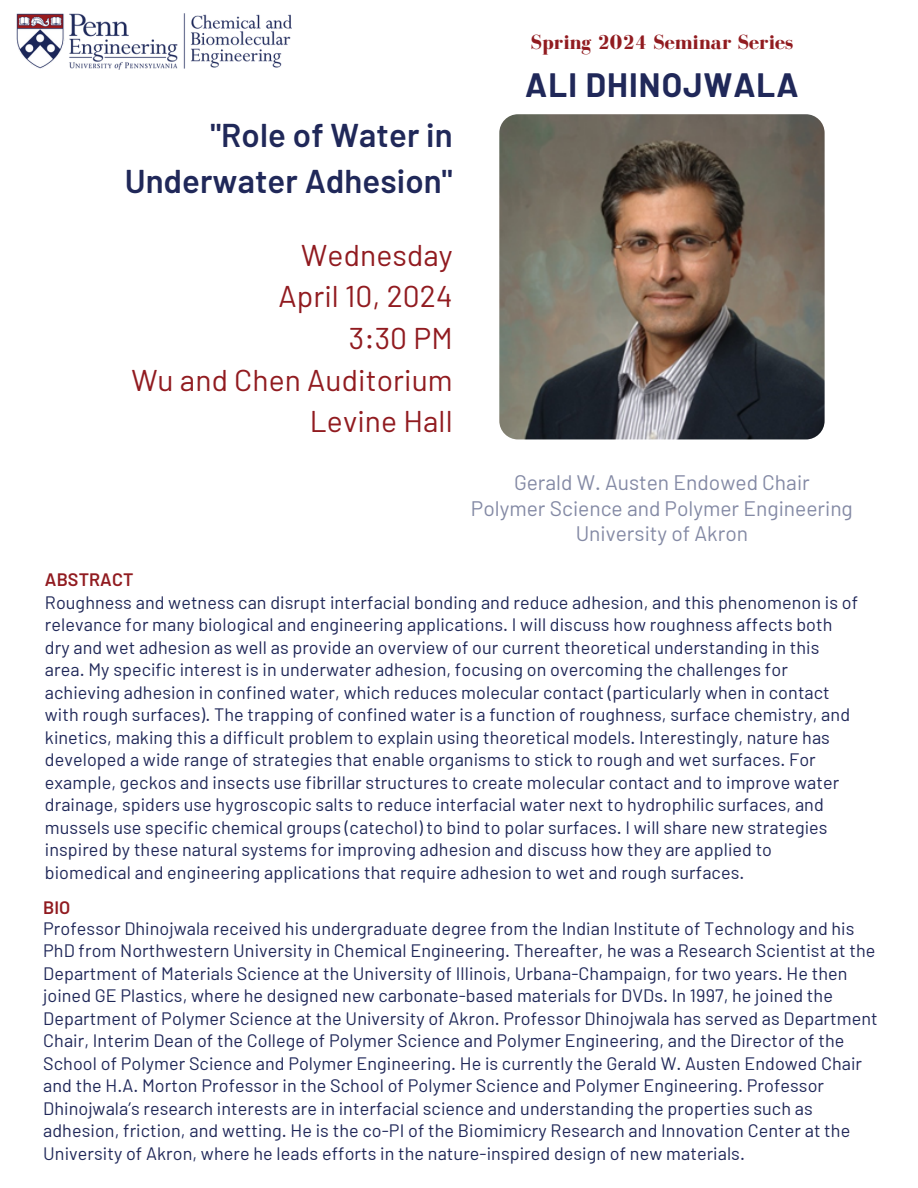
<style>
.page{position:relative;width:918px;height:1188px;background:#fff}
.page>*{position:absolute;margin:0;border:0;box-sizing:border-box;transform-origin:0 0}
.t1{font:600 33px/46.2px "Barlow";letter-spacing:.005em;color:#202859;text-align:right}
.t2{font:700 33px "Barlow";letter-spacing:.035em;color:#202859}
.t3{font:30px "Barlow";letter-spacing:.005em;color:#911b20}
.t4{font:21px "Barlow";color:#848aa5}
.t5{font:700 21px "Bodoni FLF";color:#911b20}
.t6{font:18px/22.5px "Barlow";letter-spacing:.005em;color:#202859}
.t7{font:600 18px "Barlow";letter-spacing:.005em;color:#911b20}
</style>
<div class="page">
<img style="left:16px;top:14px;width:276px;height:56px">
<img style="left:499px;top:114px;width:326px;height:325px;border-radius:19px">
<p class="t1" style="left:125px;top:111px;width:329px">"Role of Water in<br>Underwater Adhesion"</p>
<p class="t3" style="left:301px;top:236px;width:153px">Wednesday</p>
<p class="t3" style="left:279px;top:277px;width:176px">April 10, 2024</p>
<p class="t3" style="left:349px;top:319px;width:105px">3:30 PM</p>
<p class="t3" style="left:131px;top:361px;width:323px">Wu and Chen Auditorium</p>
<p class="t3" style="left:310px;top:402px;width:144px">Levine Hall</p>
<p class="t5" style="left:530px;top:30px;width:264px">Spring 2024 Seminar Series</p>
<p class="t2" style="left:525px;top:64px;width:275px">ALI DHINOJWALA</p>
<p class="t4" style="left:514px;top:469px;width:297px">Gerald W. Austen Endowed Chair</p>
<p class="t4" style="left:471px;top:495px;width:383px">Polymer Science and Polymer Engineering</p>
<p class="t4" style="left:576px;top:520px;width:174px">University of Akron</p>
<p class="t7" style="left:45px;top:568px;width:90px">ABSTRACT</p>
<p class="t6" style="left:45px;top:590px;width:815px">Roughness and wetness can disrupt interfacial bonding and reduce adhesion, and this phenomenon is of relevance for many biological and engineering applications. I will discuss how roughness affects both dry and wet adhesion as well as provide an overview of our current theoretical understanding in this area. My specific interest is in underwater adhesion, focusing on overcoming the challenges for achieving adhesion in confined water, which reduces molecular contact (particularly when in contact with rough surfaces). The trapping of confined water is a function of roughness, surface chemistry, and kinetics, making this a difficult problem to explain using theoretical models. Interestingly, nature has developed a wide range of strategies that enable organisms to stick to rough and wet surfaces. For example, geckos and insects use fibrillar structures to create molecular contact and to improve water drainage, spiders use hygroscopic salts to reduce interfacial water next to hydrophilic surfaces, and mussels use specific chemical groups (catechol) to bind to polar surfaces. I will share new strategies inspired by these natural systems for improving adhesion and discuss how they are applied to biomedical and engineering applications that require adhesion to wet and rough surfaces.</p>
<p class="t7" style="left:43px;top:896px;width:29px">BIO</p>
<p class="t6" style="left:43px;top:917px;width:836px">Professor Dhinojwala received his undergraduate degree from the Indian Institute of Technology and his PhD from Northwestern University in Chemical Engineering. Thereafter, he was a Research Scientist at the Department of Materials Science at the University of Illinois, Urbana-Champaign, for two years. He then joined GE Plastics, where he designed new carbonate-based materials for DVDs. In 1997, he joined the Department of Polymer Science at the University of Akron. Professor Dhinojwala has served as Department Chair, Interim Dean of the College of Polymer Science and Polymer Engineering, and the Director of the School of Polymer Science and Polymer Engineering. He is currently the Gerald W. Austen Endowed Chair and the H.A. Morton Professor in the School of Polymer Science and Polymer Engineering. Professor Dhinojwala’s research interests are in interfacial science and understanding the properties such as adhesion, friction, and wetting. He is the co-PI of the Biomimicry Research and Innovation Center at the University of Akron, where he leads efforts in the nature-inspired design of new materials.</p>
</div>
